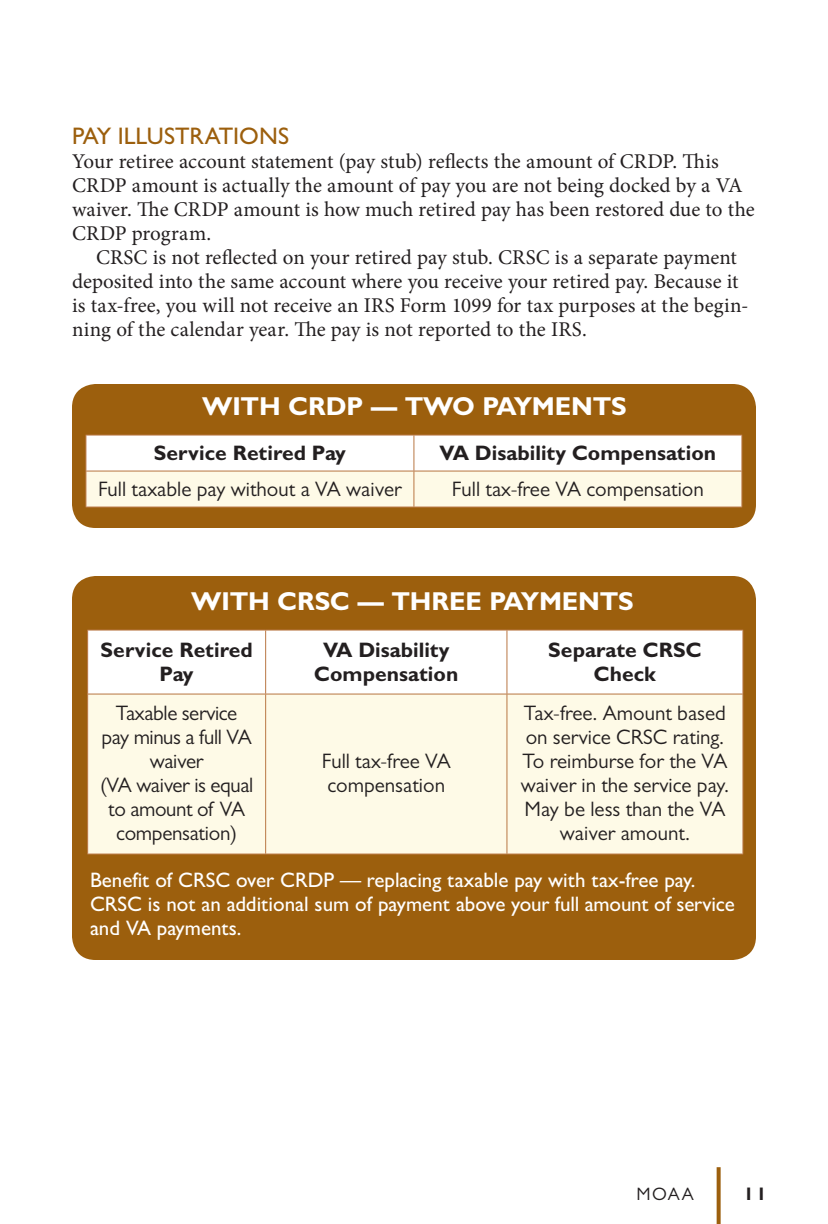
<style>
.page{position:relative;width:828px;height:1224px;background:#fff}
.page>*{position:absolute;margin:0;border:0;box-sizing:border-box;transform-origin:0 0}
.NEW_Header{font:700 26px "Gill Sans MT Pro";letter-spacing:-.005em;color:#fff}
.Body_text_no_indent{font:500 24px "Gill Sans MT Pro";color:#9c5f0d}
.t1{font:21px/24px "Minion Pro";color:#231f20}
.Table__Text{font:21px/24px "Gill Sans MT Pro";color:#231f20}
.Table__Text-2{font:500 21px/24px "Gill Sans MT Pro";color:#fff}
.Table__Subhead_1{font:700 21px/24px "Gill Sans MT Pro";color:#231f20;text-align:center}
.Table__Text-3{font:21px/24px "Gill Sans MT Pro";letter-spacing:-.02em;color:#231f20;text-align:center}
.t2{font:18px "Gill Sans MT Pro";color:#231f20}
.t3{font:700 18px "Gill Sans MT Pro";color:#231f20}
</style>
<div class="page">
<svg style="left:717px;top:1167px;width:4px;height:57px"></svg>
<div style="left:72px;top:384px;width:684px;height:144px;background:#9c5f0d;border-radius:24px"></div>
<svg style="left:87px;top:436px;width:655px;height:71px;background:#fdfaf0"></svg>
<hr style="left:86px;top:435px;width:1px;height:36px;background:#b97744">
<hr style="left:86px;top:435px;width:328px;height:1px;background:#b97744">
<hr style="left:414px;top:435px;width:328px;height:1px;background:#b97744">
<hr style="left:414px;top:435px;width:1px;height:36px;background:#b97744">
<hr style="left:742px;top:435px;width:1px;height:36px;background:#b97744">
<hr style="left:86px;top:471px;width:1px;height:36px;background:#b97744">
<hr style="left:86px;top:471px;width:328px;height:1px;background:#b97744">
<hr style="left:414px;top:471px;width:328px;height:1px;background:#b97744">
<hr style="left:414px;top:471px;width:1px;height:36px;background:#b97744">
<hr style="left:742px;top:471px;width:1px;height:36px;background:#b97744">
<hr style="left:86px;top:507px;width:328px;height:1px;background:#b97744">
<hr style="left:414px;top:507px;width:328px;height:1px;background:#b97744">
<div style="left:72px;top:576px;width:684px;height:384px;background:#9c5f0d;border-radius:24px"></div>
<div style="left:88px;top:631px;width:655px;height:63px;background:#fff"></div>
<div style="left:88px;top:695px;width:655px;height:159px;background:#fefae7"></div>
<hr style="left:87px;top:630px;width:1px;height:64px;background:#b97744">
<hr style="left:87px;top:630px;width:179px;height:1px;background:#b97744">
<hr style="left:266px;top:630px;width:241px;height:1px;background:#b97744">
<hr style="left:507px;top:630px;width:236px;height:1px;background:#b97744">
<hr style="left:265px;top:630px;width:1px;height:64px;background:#b97744">
<hr style="left:507px;top:630px;width:1px;height:64px;background:#b97744">
<hr style="left:743px;top:630px;width:1px;height:64px;background:#b97744">
<hr style="left:87px;top:694px;width:1px;height:160px;background:#b97744">
<hr style="left:87px;top:694px;width:179px;height:1px;background:#b97744">
<hr style="left:266px;top:694px;width:241px;height:1px;background:#b97744">
<hr style="left:265px;top:694px;width:1px;height:160px;background:#b97744">
<hr style="left:87px;top:854px;width:179px;height:1px;background:#b97744">
<hr style="left:266px;top:854px;width:241px;height:1px;background:#b97744">
<hr style="left:507px;top:694px;width:1px;height:160px;background:#b97744">
<hr style="left:507px;top:694px;width:236px;height:1px;background:#b97744">
<hr style="left:743px;top:694px;width:1px;height:160px;background:#b97744">
<hr style="left:507px;top:854px;width:236px;height:1px;background:#b97744">
<p class="Body_text_no_indent" style="left:72px;top:122px;width:219px">PAY ILLUSTRATIONS</p>
<p class="t1" style="left:72px;top:149px;width:684px">Your retiree account statement (pay stub) reflects the amount of CRDP. This CRDP amount is actually the amount of pay you are not being docked by a VA waiver. The CRDP amount is how much retired pay has been restored due to the CRDP program.</p>
<p class="t1" style="left:72px;top:245px;width:678px;text-indent:24px">CRSC is not reflected on your retired pay stub. CRSC is a separate payment deposited into the same account where you receive your retired pay. Because it is tax-free, you will not receive an IRS Form 1099 for tax purposes at the begin&shy;ning of the calendar year. The pay is not reported to the IRS.</p>
<p class="NEW_Header" style="left:202px;top:390px;width:426px">WITH CRDP — TWO PAYMENTS</p>
<p class="Table__Subhead_1" style="left:154px;top:441px;width:194px">Service Retired Pay</p>
<p class="Table__Subhead_1" style="left:440px;top:441px;width:278px">VA Disability Compensation</p>
<p class="Table__Text" style="left:98px;top:477px;width:305px">Full taxable pay without a VA waiver</p>
<p class="Table__Text" style="left:452px;top:477px;width:253px">Full tax-free VA compensation</p>
<p class="NEW_Header" style="left:191px;top:585px;width:444px">WITH CRSC — THREE PAYMENTS</p>
<p class="Table__Subhead_1" style="left:101px;top:638px;width:154px">Service Retired<br>Pay</p>
<p class="Table__Subhead_1" style="left:314px;top:638px;width:146px">VA Disability<br>Compensation</p>
<p class="Table__Subhead_1" style="left:548px;top:638px;width:155px">Separate CRSC<br>Check</p>
<p class="Table__Text-3" style="left:101px;top:701px;width:152px">Taxable service pay minus a full VA waiver</p>
<p class="Table__Text-3" style="left:100px;top:773px;width:155px">(VA waiver is equal to amount of VA compensation)</p>
<p class="Table__Text" style="left:521px;top:701px;width:210px;text-align:center">Tax-free. Amount based on service CRSC rating.<br>To reimburse for the VA waiver in the service pay.<br>May be less than the VA waiver amount.</p>
<p class="Table__Text-2" style="left:90px;top:867px;width:607px">Benefit of CRSC over CRDP — replacing taxable pay with tax-free pay.</p>
<p class="Table__Text-2" style="left:90px;top:891px;width:646px">CRSC is not an additional sum of payment above your full amount of service and VA payments.</p>
<p class="Table__Text" style="left:322px;top:749px;width:131px">Full tax-free VA compensation</p>
<p class="t2" style="left:637px;top:1183px;width:59px">MOAA</p>
<p class="t3" style="left:744px;top:1183px;width:24px">11</p>
</div>
